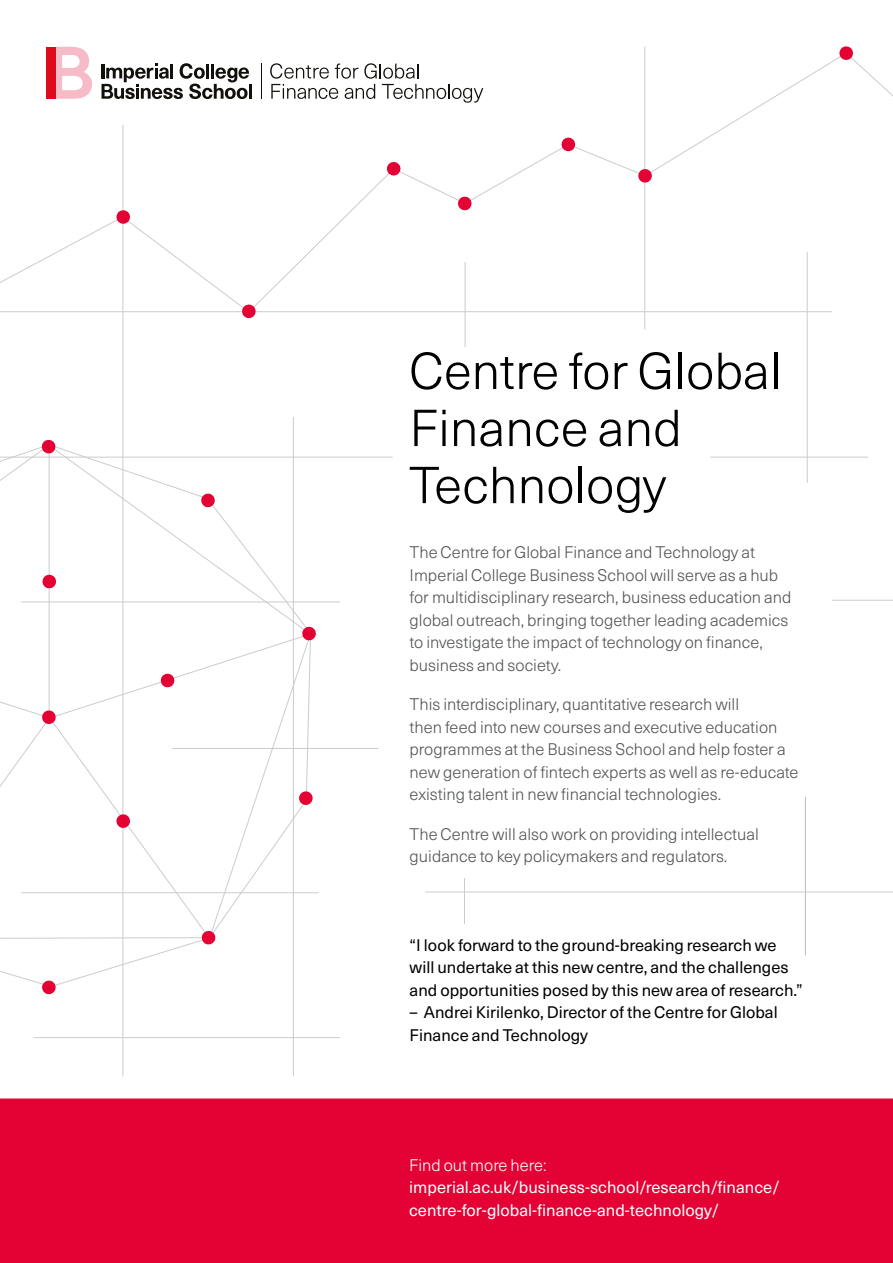
<style>
.page{position:relative;width:893px;height:1263px;background:#fff}
.page>*{position:absolute;margin:0;border:0;box-sizing:border-box;transform-origin:0 0}
.t1{font:300 51px/57px "Neue Haas Unica Pro";color:#000}
.t2{font:300 16.5px/22.5px "Neue Haas Unica Pro";color:#525455}
.t3{font:16.5px/22.5px "Neue Haas Unica Pro";color:#000}
.t4{font:16.5px/22.5px "Neue Haas Unica Pro";color:#fff}
.s1{font-weight:300}
</style>
<div class="page">
<svg style="left:0;top:144px;width:646px;height:169px"></svg>
<div style="left:1px;top:1099px;width:891px;height:163px;background:#e40134"></div>
<div style="left:0;top:1098px;width:893px;height:165px;border:2px solid #e40134"></div>
<svg style="left:386px;top:161px;width:15px;height:15px"></svg>
<svg style="left:457px;top:196px;width:15px;height:15px"></svg>
<svg style="left:561px;top:137px;width:15px;height:15px"></svg>
<hr style="left:0;top:457px;width:393px;height:1px;background:#cbcccc">
<hr style="left:249px;top:84px;width:3px;height:15px;background:#12100b">
<svg style="left:102px;top:63px;width:147px;height:36px"></svg>
<hr style="left:261px;top:63px;width:1px;height:36px;background:#12100b">
<svg style="left:270px;top:63px;width:213px;height:40px"></svg>
<svg style="left:56px;top:47px;width:36px;height:52px"></svg>
<div style="left:47px;top:47px;width:9px;height:52px;background:#dd0b1c"></div>
<hr style="left:123px;top:125px;width:1px;height:951px;background:#cbcccc">
<hr style="left:0;top:311px;width:832px;height:1px;background:#cbcccc">
<hr style="left:21px;top:602px;width:319px;height:1px;background:#cbcccc">
<hr style="left:172px;top:748px;width:206px;height:1px;background:#cbcccc">
<hr style="left:293px;top:417px;width:1px;height:659px;background:#cbcccc">
<hr style="left:34px;top:1037px;width:306px;height:1px;background:#cbcccc">
<hr style="left:805px;top:797px;width:1px;height:158px;background:#babbbb">
<hr style="left:425px;top:892px;width:468px;height:1px;background:#cbcccc">
<hr style="left:807px;top:252px;width:1px;height:231px;background:#cbcccc">
<hr style="left:710px;top:457px;width:158px;height:1px;background:#cbcccc">
<hr style="left:21px;top:892px;width:298px;height:1px;background:#cbcccc">
<hr style="left:832px;top:600px;width:61px;height:1px;background:#cbcccc">
<hr style="left:465px;top:262px;width:1px;height:85px;background:#cbcccc">
<hr style="left:464px;top:878px;width:1px;height:46px;background:#cbcccc">
<svg style="left:116px;top:209px;width:15px;height:16px"></svg>
<svg style="left:0;top:439px;width:317px;height:556px"></svg>
<hr style="left:644px;top:46px;width:1px;height:284px;background:#cbcccc">
<svg style="left:637px;top:46px;width:256px;height:137px"></svg>
<svg style="left:241px;top:304px;width:16px;height:15px"></svg>
<p class="t1" style="left:409px;top:343px;width:374px">Centre for Global<br>Finance and<br>Technology</p>
<p class="t2" style="left:410px;top:541px;width:383px">The Centre for Global Finance and Technology at Imperial College Business School will serve as a hub for multidisciplinary research, business education and global outreach, bringing together leading academics to investigate the impact of technology on finance, business and society.</p>
<p class="t2" style="left:410px;top:693px;width:390px">This interdisciplinary, quantitative research will<br>then feed into new courses and executive education programmes at the Business School and help foster a new generation of fintech experts as well as re-educate existing talent in new financial technologies.</p>
<p class="t2" style="left:410px;top:823px;width:351px">The Centre will also work on providing intellectual guidance to key policymakers and regulators.</p>
<p class="t3" style="left:410px;top:934px;width:395px">“I look forward to the ground-breaking research we will undertake at this new centre, and the challenges and opportunities posed by this new area of research.”</p>
<p class="t3" style="left:410px;top:1001px;width:370px">– Andrei Kirilenko, Director of the Centre for Global<br>Finance and Technology</p>
<p class="t4" style="left:409px;top:1154px;width:372px"><span class="s1">Find out more here: </span>imperial.ac.uk/business-school/research/finance/ centre-for-global-finance-and-technology/</p>
</div>
